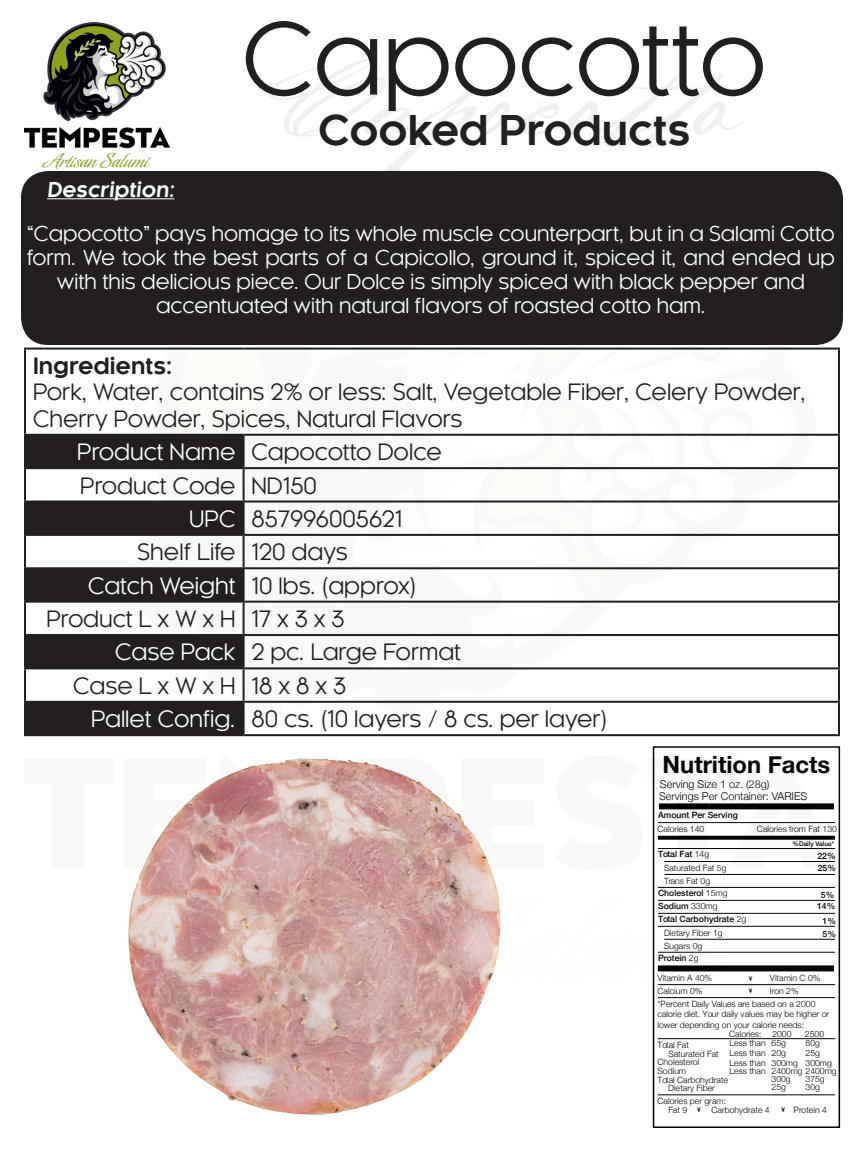
<style>
.page{position:relative;width:864px;height:1152px;background:#fff}
.page>*{position:absolute;margin:0;border:0;box-sizing:border-box;transform-origin:0 0}
.t1{font:124px "Baker Script";letter-spacing:.015em;color:#231f20}
.t2{font:96px "Kessel 105";letter-spacing:-.01em;color:#231f20}
.t3{font:700 40px "Kessel 105";color:#231f20}
.t4{font:700 23.8px "Helvetica Neue";color:#000}
.t5{font:22px/26.4px "Kessel 105";color:#231f20}
.t6{font:22px "Kessel 105";color:#fff}
.t7{font:700 22px "Kessel 105";color:#231f20}
.t8{font:20px/24px "Kessel 105";color:#fff;text-align:center}
.t9{font:italic 700 20px "Kessel 105";color:#fff}
.t10{font:300 10.8px "Helvetica Neue";color:#000}
.t11{font:300 8.6px/10px "Helvetica Neue";color:#000}
.t12{font:500 8.6px "Helvetica Neue";color:#000}
.t13{font:500 6.4px "Helvetica Neue";color:#000}
.s1{font-weight:500}
.s2{font-weight:300}
.s3{font-weight:500;font-size:6.4px}
</style>
<div class="page">
<div style="left:653px;top:746px;width:187px;height:382px;background:#fff;border:2px solid #000"></div>
<hr style="left:658px;top:984px;width:177px;height:1px;background:#000">
<hr style="left:658px;top:997px;width:177px;height:1px;background:#000">
<hr style="left:658px;top:1038px;width:177px;height:1px;background:#000">
<hr style="left:658px;top:1095px;width:177px;height:1px;background:#000">
<img style="left:24px;top:168px;width:816px;height:816px">
<div style="left:24px;top:174px;width:816px;height:168px;background:#231f20;border-radius:24px"></div>
<hr style="left:47px;top:198px;width:127px;height:1px;background:#fff">
<div style="left:21px;top:171px;width:822px;height:174px;border:6px solid #231f20;border-radius:24px"></div>
<svg style="left:26px;top:436px;width:217px;height:298px"></svg>
<div style="left:25px;top:568px;width:219px;height:34px;background:#231f20"></div>
<hr style="left:24px;top:348px;width:220px;height:2px;background:#231f20">
<hr style="left:24px;top:350px;width:2px;height:84px;background:#231f20">
<hr style="left:244px;top:348px;width:596px;height:2px;background:#231f20">
<hr style="left:838px;top:350px;width:2px;height:84px;background:#231f20">
<hr style="left:24px;top:434px;width:220px;height:2px;background:#231f20">
<hr style="left:24px;top:436px;width:2px;height:31px;background:#231f20">
<hr style="left:244px;top:434px;width:596px;height:2px;background:#231f20">
<hr style="left:243px;top:436px;width:2px;height:31px;background:#231f20">
<hr style="left:838px;top:436px;width:2px;height:31px;background:#231f20">
<hr style="left:24px;top:467px;width:220px;height:2px;background:#231f20">
<hr style="left:24px;top:469px;width:2px;height:32px;background:#231f20">
<hr style="left:244px;top:467px;width:596px;height:2px;background:#231f20">
<hr style="left:243px;top:469px;width:2px;height:32px;background:#231f20">
<hr style="left:838px;top:469px;width:2px;height:32px;background:#231f20">
<hr style="left:24px;top:501px;width:220px;height:2px;background:#231f20">
<hr style="left:24px;top:503px;width:2px;height:31px;background:#231f20">
<hr style="left:244px;top:501px;width:596px;height:2px;background:#231f20">
<hr style="left:243px;top:503px;width:2px;height:31px;background:#231f20">
<hr style="left:838px;top:503px;width:2px;height:31px;background:#231f20">
<hr style="left:24px;top:534px;width:220px;height:2px;background:#231f20">
<hr style="left:24px;top:536px;width:2px;height:31px;background:#231f20">
<hr style="left:244px;top:534px;width:596px;height:2px;background:#231f20">
<hr style="left:243px;top:536px;width:2px;height:31px;background:#231f20">
<hr style="left:838px;top:536px;width:2px;height:31px;background:#231f20">
<hr style="left:24px;top:567px;width:220px;height:2px;background:#231f20">
<hr style="left:24px;top:569px;width:2px;height:32px;background:#231f20">
<hr style="left:244px;top:567px;width:596px;height:2px;background:#231f20">
<hr style="left:243px;top:569px;width:2px;height:32px;background:#231f20">
<hr style="left:838px;top:569px;width:2px;height:32px;background:#231f20">
<hr style="left:24px;top:601px;width:220px;height:2px;background:#231f20">
<hr style="left:24px;top:603px;width:2px;height:31px;background:#231f20">
<hr style="left:244px;top:601px;width:596px;height:2px;background:#231f20">
<hr style="left:243px;top:603px;width:2px;height:31px;background:#231f20">
<hr style="left:838px;top:603px;width:2px;height:31px;background:#231f20">
<hr style="left:24px;top:634px;width:220px;height:2px;background:#231f20">
<hr style="left:24px;top:636px;width:2px;height:31px;background:#231f20">
<hr style="left:244px;top:634px;width:596px;height:2px;background:#231f20">
<hr style="left:243px;top:636px;width:2px;height:31px;background:#231f20">
<hr style="left:838px;top:636px;width:2px;height:31px;background:#231f20">
<hr style="left:24px;top:667px;width:220px;height:2px;background:#231f20">
<hr style="left:24px;top:669px;width:2px;height:32px;background:#231f20">
<hr style="left:244px;top:667px;width:596px;height:2px;background:#231f20">
<hr style="left:243px;top:669px;width:2px;height:32px;background:#231f20">
<hr style="left:838px;top:669px;width:2px;height:32px;background:#231f20">
<hr style="left:24px;top:701px;width:220px;height:2px;background:#231f20">
<hr style="left:24px;top:703px;width:2px;height:31px;background:#231f20">
<hr style="left:244px;top:701px;width:596px;height:2px;background:#231f20">
<hr style="left:243px;top:703px;width:2px;height:31px;background:#231f20">
<hr style="left:838px;top:703px;width:2px;height:31px;background:#231f20">
<hr style="left:24px;top:734px;width:220px;height:2px;background:#231f20">
<hr style="left:244px;top:734px;width:596px;height:2px;background:#231f20">
<img style="left:24px;top:23px;width:145px;height:145px">
<img style="left:127px;top:758px;width:374px;height:357px">
<p class="t2" style="left:242px;top:6px;width:526px">Capocotto</p>
<p class="t3" style="left:319px;top:108px;width:374px">Cooked Products</p>
<h1 class="t1" style="left:268px;top:19px;width:467px">Capocotto</h1>
<p class="t9" style="left:47px;top:178px;width:129px">Description:</p>
<p class="t8" style="left:27px;top:222px;width:809px">“Capocotto” pays homage to its whole muscle counterpart, but in a Salami Cotto form. We took the best parts of a Capicollo, ground it, spiced it, and ended up with this delicious piece. Our Dolce is simply spiced with black pepper and</p>
<p class="t8" style="left:156px;top:294px;width:551px">accentuated with natural flavors of roasted cotto ham.</p>
<p class="t7" style="left:33px;top:353px;width:141px">Ingredients:</p>
<p class="t5" style="left:33px;top:379px;width:774px">Pork, Water, contains 2% or less: Salt, Vegetable Fiber, Celery Powder,<br>Cherry Powder, Spices, Natural Flavors</p>
<p class="t6" style="left:77px;top:440px;width:160px">Product Name</p>
<p class="t5" style="left:252px;top:439px;width:192px">Capocotto Dolce</p>
<p class="t5" style="left:80px;top:472px;width:157px">Product Code</p>
<p class="t5" style="left:252px;top:472px;width:67px">ND150</p>
<p class="t6" style="left:189px;top:507px;width:48px">UPC</p>
<p class="t5" style="left:252px;top:506px;width:152px">857996005621</p>
<p class="t5" style="left:137px;top:539px;width:100px">Shelf Life</p>
<p class="t5" style="left:252px;top:539px;width:98px">120 days</p>
<p class="t6" style="left:88px;top:573px;width:149px">Catch Weight</p>
<p class="t5" style="left:252px;top:573px;width:166px">10 lbs. (approx)</p>
<p class="t5" style="left:46px;top:606px;width:191px">Product L x W x H</p>
<p class="t5" style="left:252px;top:606px;width:95px">17 x 3 x 3</p>
<p class="t6" style="left:115px;top:640px;width:122px">Case Pack</p>
<p class="t5" style="left:252px;top:639px;width:211px">2 pc. Large Format</p>
<p class="t5" style="left:73px;top:673px;width:164px">Case L x W x H</p>
<p class="t5" style="left:252px;top:673px;width:96px">18 x 8 x 3</p>
<p class="t6" style="left:91px;top:707px;width:146px">Pallet Config.</p>
<p class="t5" style="left:252px;top:706px;width:357px">80 cs. (10 layers / 8 cs. per layer)</p>
<h3 class="t4" style="left:663px;top:745px;width:169px">Nutrition Facts</h3>
<p class="t10" style="left:660px;top:776px;width:111px">Serving Size 1 oz. (28g)</p>
<p class="t10" style="left:659px;top:787px;width:150px">Servings Per Container: VARIES</p>
<p class="t12" style="left:658px;top:808px;width:81px">Amount Per Serving</p>
<p class="t11" style="left:658px;top:823px;width:48px">Calories 140</p>
<p class="t11" style="left:757px;top:823px;width:82px">Calories from Fat 130</p>
<p class="t11" style="left:664px;top:847px;width:64px;line-height:13.8px;text-indent:-6px"><span class="s1">Total Fat</span> 14g<br>Saturated Fat 5g</p>
<p class="t13" style="left:793px;top:839px;width:43px">%Daily Value*</p>
<p class="t12" style="left:818px;top:849px;width:20px">22%</p>
<p class="t12" style="left:818px;top:861px;width:20px">25%</p>
<p class="t11" style="left:658px;top:874px;width:71px;line-height:12.2px;text-indent:6px">Trans Fat 0g<br><span class="s1">Cholesterol</span> 15mg</p>
<p class="t12" style="left:658px;top:912px;width:90px">Total Carbohydrate <span class="s2">2g</span></p>
<p class="t11" style="left:664px;top:927px;width:60px">Dietary Fiber 1g</p>
<p class="t11" style="left:664px;top:940px;width:40px">Sugars 0g</p>
<p class="t12" style="left:658px;top:951px;width:42px">Protein <span class="s2">2g</span></p>
<p class="t11" style="left:658px;top:972px;width:56px">Vitamin A 40%</p>
<p class="t13" style="left:749px;top:973px;width:5px">¥</p>
<p class="t11" style="left:770px;top:972px;width:52px">Vitamin C 0%</p>
<p class="t11" style="left:658px;top:985px;width:46px">Calcium 0%</p>
<p class="t13" style="left:749px;top:986px;width:5px">¥</p>
<p class="t12" style="left:821px;top:888px;width:15px">5%</p>
<p class="t12" style="left:658px;top:899px;width:61px">Sodium <span class="s2">330mg</span></p>
<p class="t12" style="left:817px;top:900px;width:20px">14%</p>
<p class="t12" style="left:823px;top:914px;width:15px">1%</p>
<p class="t12" style="left:823px;top:927px;width:15px">5%</p>
<p class="t11" style="left:658px;top:984px;width:159px;line-height:13px;text-indent:112px">Iron 2% *Percent Daily Values are based on a 2000</p>
<p class="t11" style="left:658px;top:1009px;width:173px">calorie diet. Your daily values may be higher or</p>
<p class="t11" style="left:658px;top:1019px;width:148px">lower depending on your calorie needs:</p>
<p class="t11" style="left:729px;top:1029px;width:34px">Calories:</p>
<p class="t11" style="left:772px;top:1029px;width:21px">2000</p>
<p class="t11" style="left:805px;top:1029px;width:21px">2500</p>
<p class="t11" style="left:658px;top:1039px;width:33px">Total Fat</p>
<p class="t11" style="left:668px;top:1048px;width:52px">Saturated Fat</p>
<p class="t11" style="left:658px;top:1057px;width:43px">Cholesterol</p>
<p class="t11" style="left:658px;top:1065px;width:30px">Sodium</p>
<p class="t11" style="left:658px;top:1074px;width:72px">Total Carbohydrate</p>
<p class="t11" style="left:668px;top:1083px;width:48px">Dietary Fiber</p>
<p class="t11" style="left:668px;top:1096px;width:59px;line-height:8.6px;text-indent:-11px">Calories per gram:<br>Fat 9 <span class="s3">¥</span></p>
<p class="t11" style="left:730px;top:1037px;width:38px;text-align:justify">Less than Less than Less than</p>
<p class="t11" style="left:730px;top:1065px;width:38px">Less than</p>
<p class="t11" style="left:806px;top:1037px;width:28px">80g<br>25g<br>300mg</p>
<p class="t11" style="left:806px;top:1074px;width:21px;line-height:8px">375g<br>30g</p>
<p class="t11" style="left:772px;top:1037px;width:28px">65g<br>20g<br>300mg</p>
<p class="t11" style="left:772px;top:1066px;width:67px;line-height:8px">2400mg 2400mg<br>300g<br>25g</p>
<p class="t11" style="left:712px;top:1104px;width:60px">Carbohydrate 4</p>
<p class="t11" style="left:781px;top:1104px;width:47px"><span class="s3">¥</span> Protein 4</p>
</div>
